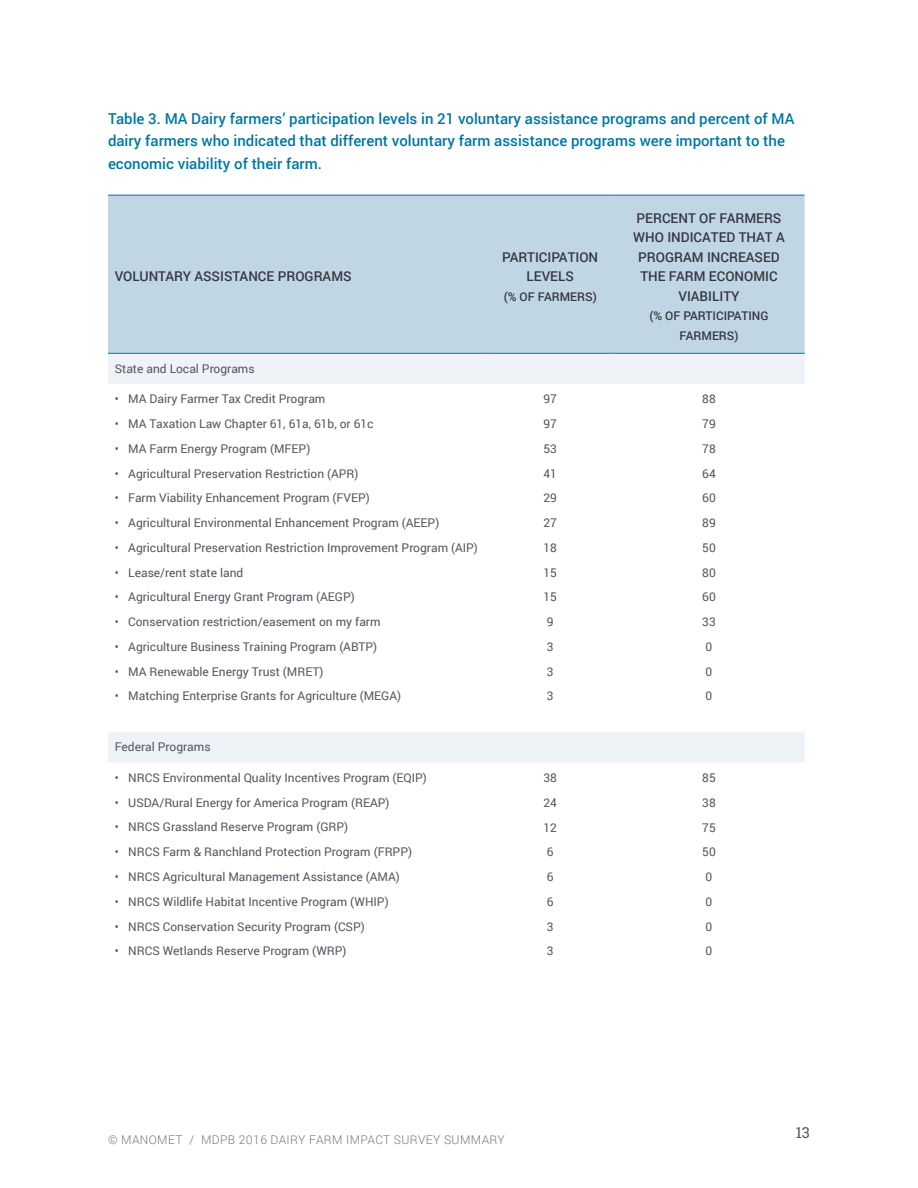
<style>
.page{position:relative;width:918px;height:1188px;background:#fff}
.page>*{position:absolute;margin:0;border:0;box-sizing:border-box;transform-origin:0 0}
.t1{font:500 15px/22.5px "Roboto";color:#0077a0}
.t2{font:15px "Roboto Slab";color:#53565f}
.t3{font:500 13.5px/19.5px "Roboto";color:#343741;text-align:center}
.t4{font:12px/24.8px "Roboto";color:#53565f}
.t5{font:300 12px "Roboto";letter-spacing:.03em;color:#74767f}
.t6{font:500 12px/19.5px "Roboto";color:#343741;text-align:center}
</style>
<div class="page">
<div style="left:108px;top:196px;width:697px;height:157px;background:#c1d6e4"></div>
<svg style="left:108px;top:354px;width:697px;height:408px"></svg>
<hr style="left:108px;top:195px;width:379px;height:1px;background:#0077a0">
<hr style="left:108px;top:353px;width:379px;height:1px;background:#0077a0">
<hr style="left:613px;top:353px;width:192px;height:1px;background:#0077a0">
<hr style="left:613px;top:195px;width:192px;height:1px;background:#0077a0">
<hr style="left:487px;top:195px;width:126px;height:1px;background:#0077a0">
<hr style="left:487px;top:353px;width:126px;height:1px;background:#0077a0">
<p class="t1" style="left:108px;top:107px;width:678px">Table 3. MA Dairy farmers’ participation levels in 21 voluntary assistance programs and percent of MA dairy farmers who indicated that different voluntary farm assistance programs were important to the economic viability of their farm.</p>
<p class="t3" style="left:115px;top:266px;width:238px">Voluntary Assistance Programs</p>
<p class="t4" style="left:115px;top:356px;width:141px">State and Local Programs</p>
<p class="t4" style="left:115px;top:386px;width:212px">• MA Dairy Farmer Tax Credit Program</p>
<p class="t4" style="left:115px;top:411px;width:260px">• MA Taxation Law Chapter 61, 61a, 61b, or 61c</p>
<p class="t4" style="left:115px;top:436px;width:197px">• MA Farm Energy Program (MFEP)</p>
<p class="t4" style="left:115px;top:460px;width:245px">• Agricultural Preservation Restriction (APR)</p>
<p class="t4" style="left:115px;top:485px;width:257px">• Farm Viability Enhancement Program (FVEP)</p>
<p class="t4" style="left:115px;top:510px;width:326px">• Agricultural Environmental Enhancement Program (AEEP)</p>
<p class="t4" style="left:115px;top:535px;width:365px">• Agricultural Preservation Restriction Improvement Program (AIP)</p>
<p class="t4" style="left:115px;top:559px;width:130px">• Lease/rent state land</p>
<p class="t4" style="left:115px;top:584px;width:242px">• Agricultural Energy Grant Program (AEGP)</p>
<p class="t4" style="left:115px;top:609px;width:267px">• Conservation restriction/easement on my farm</p>
<p class="t4" style="left:115px;top:634px;width:264px">• Agriculture Business Training Program (ABTP)</p>
<p class="t4" style="left:115px;top:659px;width:210px">• MA Renewable Energy Trust (MRET)</p>
<p class="t4" style="left:115px;top:683px;width:288px">• Matching Enterprise Grants for Agriculture (MEGA)</p>
<p class="t4" style="left:115px;top:734px;width:97px">Federal Programs</p>
<p class="t4" style="left:115px;top:765px;width:314px">• NRCS Environmental Quality Incentives Program (EQIP)</p>
<p class="t4" style="left:115px;top:790px;width:276px">• USDA/Rural Energy for America Program (REAP)</p>
<p class="t4" style="left:115px;top:814px;width:235px">• NRCS Grassland Reserve Program (GRP)</p>
<p class="t4" style="left:115px;top:839px;width:299px">• NRCS Farm &amp; Ranchland Protection Program (FRPP)</p>
<p class="t4" style="left:115px;top:864px;width:287px">• NRCS Agricultural Management Assistance (AMA)</p>
<p class="t4" style="left:115px;top:889px;width:275px">• NRCS Wildlife Habitat Incentive Program (WHIP)</p>
<p class="t4" style="left:115px;top:913px;width:252px">• NRCS Conservation Security Program (CSP)</p>
<p class="t4" style="left:115px;top:938px;width:233px">• NRCS Wetlands Reserve Program (WRP)</p>
<p class="t3" style="left:502px;top:247px;width:97px">Participation levels</p>
<p class="t6" style="left:504px;top:286px;width:95px">(% of farmers)</p>
<p class="t3" style="left:633px;top:208px;width:153px">Percent of farmers who indicated that a program increased the farm economic viability</p>
<p class="t6" style="left:649px;top:306px;width:121px">(% of participating farmers)</p>
<p class="t4" style="left:544px;top:386px;width:15px">97<br>97<br>53<br>41<br>29<br>27<br>18<br>15<br>15<br>9<br>3<br>3<br>3</p>
<p class="t4" style="left:702px;top:386px;width:15px">88<br>79<br>78<br>64<br>60<br>89<br>50<br>80<br>60<br>33<br>0<br>0<br>0</p>
<p class="t4" style="left:543px;top:765px;width:15px">38<br>24<br>12<br>6<br>6<br>6<br>3<br>3</p>
<p class="t4" style="left:702px;top:765px;width:15px">85<br>38<br>75<br>50<br>0<br>0<br>0<br>0</p>
<p class="t5" style="left:108px;top:1132px;width:247px">© MANOMET / MDPB 2016 DAIRY FARM IMPA</p>
<p class="t5" style="left:375px;top:1132px;width:95px">CT SURVEY SUMMA</p>
<p class="t5" style="left:490px;top:1132px;width:17px">RY</p>
<p class="t2" style="left:796px;top:1122px;width:16px">13</p>
</div>
